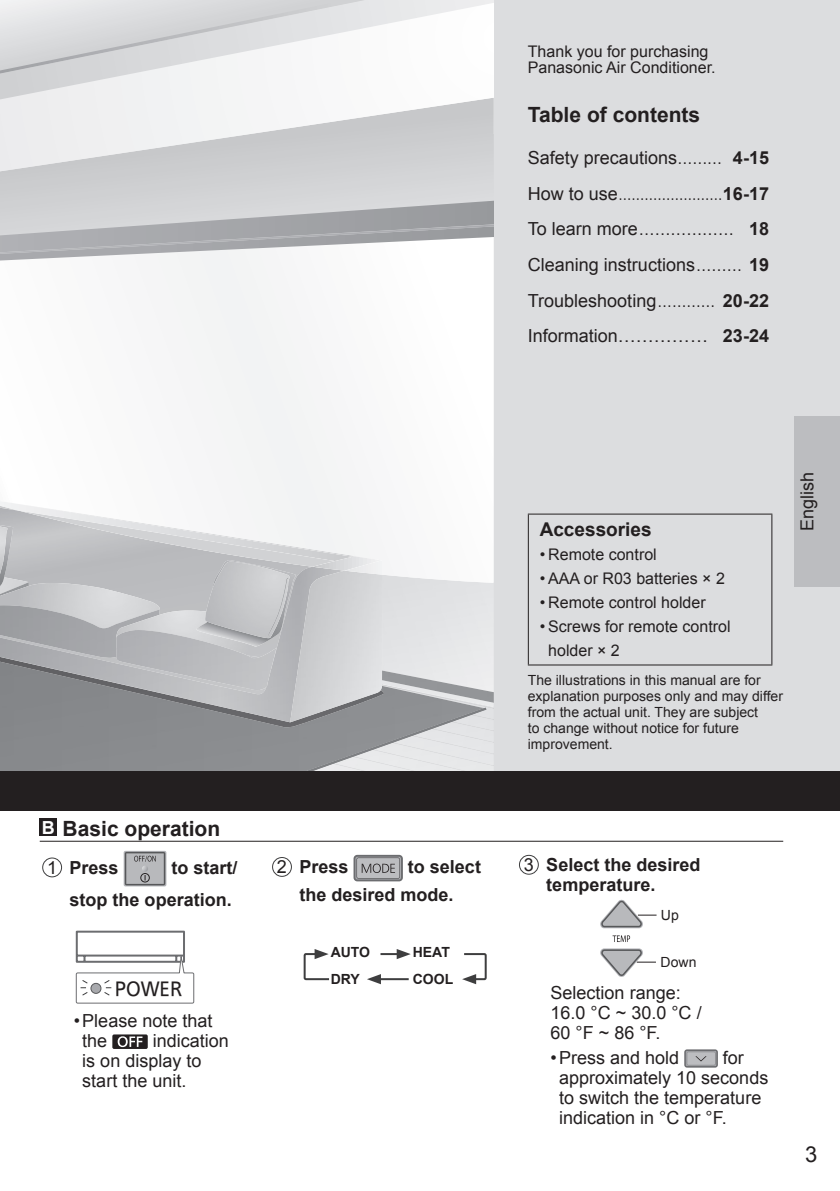
<style>
.page{position:relative;width:840px;height:1191px;background:#fff}
.page>*{position:absolute;margin:0;border:0;box-sizing:border-box;transform-origin:0 0}
.t1{font:22px "Arial";color:#231f20}
.t2{font:700 21px "Arial";color:#231f20}
.t3{font:700 19px "Arial";color:#231f20}
.t4{font:18px/20px "Arial";color:#231f20}
.t5{font:700 18px/20px "Arial";color:#231f20}
.t6{font:18px "PUD Sans serif M";color:#231f20;scale:.9 1}
.t7{font:16px/24px "Arial";color:#231f20}
.t8{font:14px/16px "Arial";color:#231f20}
.t9{font:700 14px/26.6px "Arial";color:#231f20}
.s1{font-weight:700}
.s2{font-size:18px;color:#fff}
.s3{font-weight:400}
</style>
<div class="page">
<div style="left:493px;top:0;width:346px;height:771px;background:#dcdddf"></div>
<div style="left:794px;top:417px;width:45px;height:170px;background:#bcbdc0"></div>
<div style="left:0;top:169px;width:493px;height:26px;background:#d0d1d3"></div>
<div style="left:163px;top:272px;width:185px;height:223px;background:#f4f5f5"></div>
<svg style="left:0;top:195px;width:493px;height:77px"></svg>
<svg style="left:0;top:145px;width:493px;height:24px;background:#d2d3d5"></svg>
<svg style="left:0;top:0;width:493px;height:145px"></svg>
<svg style="left:0;top:659px;width:493px;height:112px;background:#a6a8ab"></svg>
<img style="left:0;top:656px;width:384px;height:71px">
<img style="left:0;top:637px;width:290px;height:85px">
<img style="left:290px;top:637px;width:92px;height:85px">
<img style="left:116px;top:637px;width:160px;height:53px">
<img style="left:194px;top:637px;width:101px;height:9px">
<svg style="left:0;top:495px;width:382px;height:142px"></svg>
<img style="left:0;top:524px;width:13px;height:63px">
<img style="left:0;top:526px;width:8px;height:49px">
<hr style="left:527px;top:513px;width:245px;height:1px;background:#231f20">
<hr style="left:527px;top:514px;width:1px;height:150px;background:#231f20">
<hr style="left:771px;top:514px;width:1px;height:150px;background:#231f20">
<hr style="left:527px;top:664px;width:245px;height:1px;background:#231f20">
<div style="left:0;top:771px;width:839px;height:40px;background:#231f20"></div>
<hr style="left:40px;top:840px;width:742px;height:1px;background:#231f20">
<div style="left:40px;top:818px;width:17px;height:17px;background:#231f20"></div>
<div style="left:518px;top:855px;width:20px;height:19px;border:1px solid #3e3e3f;border-radius:50%"></div>
<svg style="left:612px;top:935px;width:17px;height:7px"></svg>
<svg style="left:600px;top:899px;width:56px;height:29px"></svg>
<svg style="left:600px;top:948px;width:55px;height:29px"></svg>
<svg style="left:684px;top:1049px;width:33px;height:18px"></svg>
<div style="left:42px;top:857px;width:20px;height:20px;border:1px solid #3e3e3f;border-radius:50%"></div>
<svg style="left:124px;top:851px;width:42px;height:35px"></svg>
<svg style="left:125px;top:852px;width:40px;height:33px"></svg>
<svg style="left:75px;top:930px;width:120px;height:74px"></svg>
<div style="left:91px;top:983px;width:10px;height:10px;background:#a8a9ad;border-radius:50%"></div>
<div style="left:91px;top:983px;width:10px;height:10px;border:1px solid #57585a;border-radius:50%"></div>
<svg style="left:112px;top:1034px;width:36px;height:15px"></svg>
<div style="left:272px;top:857px;width:20px;height:20px;border:1px solid #3e3e3f;border-radius:50%"></div>
<svg style="left:353px;top:855px;width:49px;height:26px"></svg>
<svg style="left:462px;top:953px;width:25px;height:31px"></svg>
<svg style="left:380px;top:949px;width:30px;height:10px"></svg>
<svg style="left:303px;top:949px;width:27px;height:32px"></svg>
<hr style="left:377px;top:978px;width:31px;height:2px;background:#3e3e3f">
<svg style="left:367px;top:974px;width:14px;height:10px"></svg>
<p class="t7" style="left:527px;top:43px;width:189px;line-height:16px">Thank you for purchasing<br>Panasonic Air Conditioner.</p>
<p class="t2" style="left:527px;top:103px;width:174px">Table of contents</p>
<p class="t4" style="left:527px;top:140px;width:242px;line-height:35.6px;text-align:justify">Safety precautions……… <span class="s1">4-15<br></span>How to use ……………………<span class="s1">16-17<br></span>To learn more ……………… <span class="s1">18<br></span>Cleaning instructions ……… <span class="s1">19<br></span>Troubleshooting ………… <span class="s1">20-22<br></span>Information…………… <span class="s1">23-24</span></p>
<p class="t2" style="left:42px;top:816px;width:180px"><span class="s2">B</span> Basic operation</p>
<p class="t5" style="left:69px;top:851px;width:169px;line-height:32px;text-indent:102px">to start/ stop the operation.</p>
<p class="t5" style="left:47px;top:857px;width:73px"><span class="s3">1</span> Press</p>
<p class="t6" style="left:115px;top:979px;width:76px">POWER</p>
<p class="t4" style="left:82px;top:1011px;width:132px;text-indent:-9px">• Please note that the</p>
<p class="t4" style="left:82px;top:1031px;width:148px;text-indent:70px">indication is on display to start the unit.</p>
<p class="t5" style="left:277px;top:857px;width:73px"><span class="s3">2</span> Press</p>
<p class="t5" style="left:299px;top:853px;width:183px;line-height:28px;text-indent:108px">to select the desired mode.</p>
<p class="t9" style="left:330px;top:939px;width:41px">AUTO</p>
<p class="t9" style="left:412px;top:939px;width:42px">HEAT<br>COOL</p>
<p class="t9" style="left:330px;top:965px;width:31px">DRY</p>
<p class="t3" style="left:539px;top:519px;width:113px">Accessories</p>
<p class="t7" style="left:539px;top:543px;width:118px">• Remote control</p>
<p class="t7" style="left:539px;top:567px;width:187px">• AAA or R03 batteries × 2</p>
<p class="t7" style="left:539px;top:591px;width:167px">• Remote control holder</p>
<p class="t7" style="left:548px;top:615px;width:184px;text-indent:-9px">• Screws for remote control holder × 2</p>
<p class="t8" style="left:527px;top:671px;width:256px">The illustrations in this manual are for explanation purposes only and may differ from the actual unit. They are subject<br>to change without notice for future improvement.</p>
<p class="t4" style="left:796px;top:531px;width:61px;rotate:-90deg">English</p>
<p class="t5" style="left:546px;top:855px;width:156px;text-indent:-22px"><span class="s3">3</span> Select the desired temperature.</p>
<p class="t8" style="left:660px;top:907px;width:19px">Up</p>
<p class="t8" style="left:660px;top:954px;width:37px">Down</p>
<p class="t4" style="left:550px;top:982px;width:152px">Selection range:<br>16.0 °C ~ 30.0 °C /<br>60 °F ~ 86 °F.</p>
<p class="t4" style="left:550px;top:1048px;width:130px">• Press and hold</p>
<p class="t4" style="left:558px;top:1048px;width:211px;text-indent:164px">for approximately 10 seconds to switch the temperature indication in °C or °F.</p>
<p class="t1" style="left:804px;top:1141px;width:14px">3</p>
</div>
